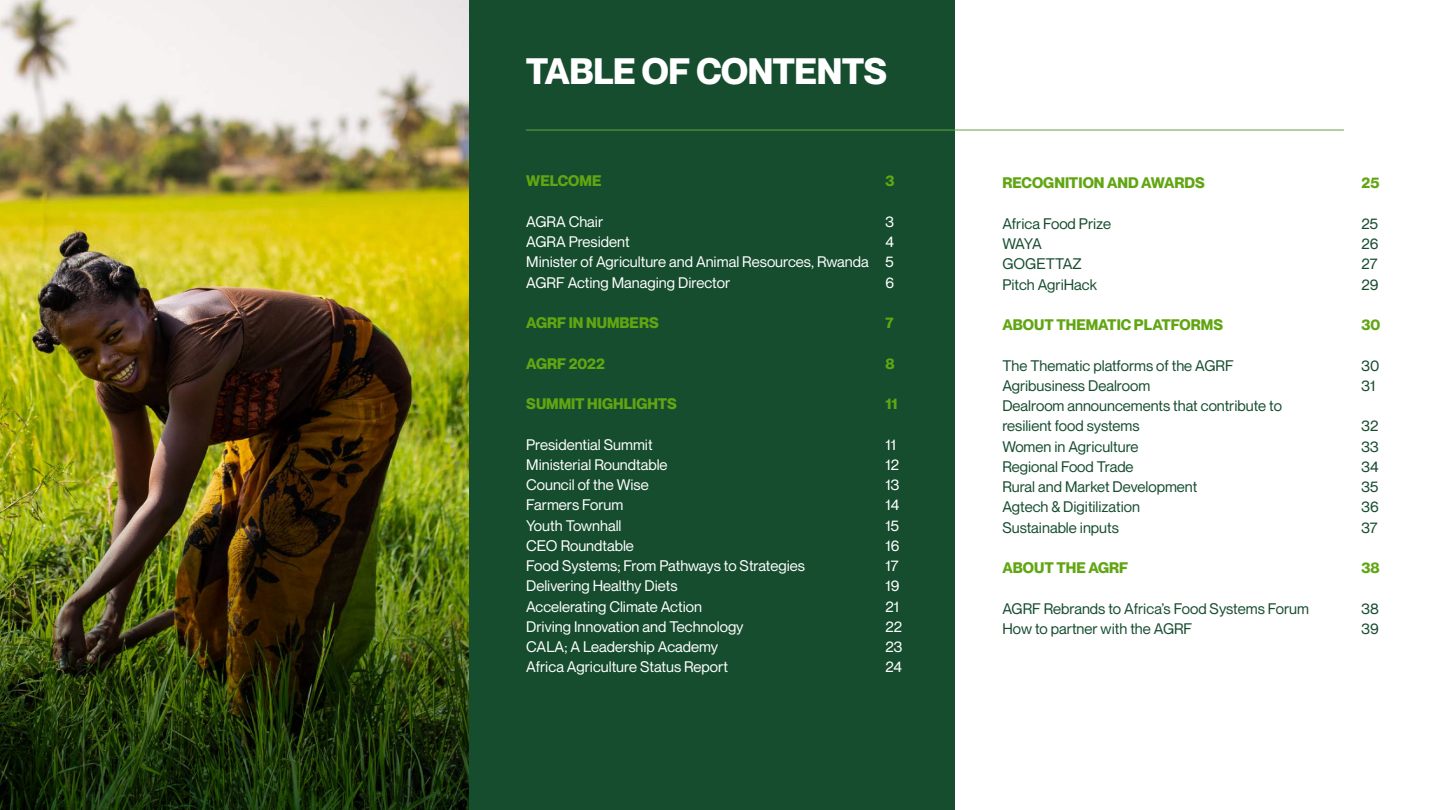
<style>
.page{position:relative;width:1440px;height:810px;background:#fff}
.page>*{position:absolute;margin:0;border:0;box-sizing:border-box;transform-origin:0 0}
.t1{font:700 36px "Neue Montreal";letter-spacing:-.015em;color:#fff}
.t2{font:15px/20.2px "Neue Montreal";color:#fff;text-align:justify}
.t3{font:15px/20.2px "Neue Montreal";color:#164d2f}
.t4{font:700 15px "Neue Montreal";color:#61a612}
</style>
<div class="page">
<img style="left:0;top:0;width:469px;height:373px">
<img style="left:0;top:373px;width:469px;height:437px">
<div style="left:469px;top:0;width:486px;height:810px;background:#164d2f"></div>
<hr style="left:526px;top:130px;width:818px;height:1px;background:#5fa544">
<h1 class="t1" style="left:526px;top:49px;width:363px">TABLE OF CONTENTS</h1>
<p class="t4" style="left:526px;top:172px;width:77px">WELCOME</p>
<p class="t4" style="left:885px;top:172px;width:10px">3</p>
<p class="t2" style="left:526px;top:211px;width:79px">AGRA Chair</p>
<p class="t2" style="left:885px;top:211px;width:10px">3</p>
<p class="t2" style="left:526px;top:232px;width:105px">AGRA President</p>
<p class="t2" style="left:526px;top:232px;width:369px;text-indent:359px">4<br>Minister of Agriculture and Animal Resources, Rwanda 5<br>AGRF Acting Managing Director</p>
<p class="t2" style="left:885px;top:272px;width:10px">6</p>
<p class="t4" style="left:526px;top:314px;width:134px">AGRF IN NUMBERS</p>
<p class="t4" style="left:885px;top:314px;width:10px">7</p>
<p class="t4" style="left:526px;top:354px;width:80px">AGRF 2022</p>
<p class="t4" style="left:885px;top:354px;width:11px">8</p>
<p class="t4" style="left:526px;top:395px;width:152px">SUMMIT HIGHLIGHTS</p>
<p class="t4" style="left:885px;top:395px;width:14px">11</p>
<p class="t2" style="left:526px;top:434px;width:128px">Presidential Summit</p>
<p class="t2" style="left:885px;top:434px;width:12px">11</p>
<p class="t2" style="left:526px;top:454px;width:143px">Ministerial Roundtable</p>
<p class="t2" style="left:885px;top:454px;width:15px">12</p>
<p class="t2" style="left:526px;top:475px;width:124px">Council of the Wise</p>
<p class="t2" style="left:885px;top:475px;width:15px">13</p>
<p class="t2" style="left:526px;top:495px;width:99px">Farmers Forum</p>
<p class="t2" style="left:885px;top:495px;width:15px">14</p>
<p class="t2" style="left:526px;top:515px;width:97px">Youth Townhall</p>
<p class="t2" style="left:885px;top:515px;width:15px">15</p>
<p class="t2" style="left:526px;top:535px;width:109px">CEO Roundtable</p>
<p class="t2" style="left:885px;top:535px;width:15px">16</p>
<p class="t2" style="left:526px;top:556px;width:280px">Food Systems; From Pathways to Strategies</p>
<p class="t2" style="left:885px;top:556px;width:14px">17</p>
<p class="t2" style="left:526px;top:576px;width:153px">Delivering Healthy Diets</p>
<p class="t2" style="left:885px;top:576px;width:15px">19</p>
<p class="t2" style="left:526px;top:596px;width:177px">Accelerating Climate Action</p>
<p class="t2" style="left:885px;top:596px;width:15px">21</p>
<p class="t2" style="left:526px;top:616px;width:219px">Driving Innovation and Technology</p>
<p class="t2" style="left:885px;top:616px;width:18px">22</p>
<p class="t2" style="left:526px;top:637px;width:194px">CALA; A Leadership Academy</p>
<p class="t2" style="left:885px;top:637px;width:18px">23</p>
<p class="t2" style="left:526px;top:657px;width:203px">Africa Agriculture Status Report</p>
<p class="t2" style="left:885px;top:657px;width:18px">24</p>
<p class="t4" style="left:1002px;top:174px;width:204px">RECOGNITION AND AWARDS</p>
<p class="t4" style="left:1362px;top:174px;width:19px">25</p>
<p class="t3" style="left:1002px;top:214px;width:110px">Africa Food Prize</p>
<p class="t3" style="left:1362px;top:214px;width:18px">25</p>
<p class="t3" style="left:1002px;top:234px;width:41px">WAYA</p>
<p class="t3" style="left:1362px;top:234px;width:19px">26</p>
<p class="t3" style="left:1002px;top:254px;width:81px">GOGETTAZ</p>
<p class="t3" style="left:1362px;top:254px;width:18px">27</p>
<p class="t3" style="left:1002px;top:274px;width:96px">Pitch AgriHack</p>
<p class="t3" style="left:1362px;top:274px;width:19px">29</p>
<p class="t4" style="left:1002px;top:316px;width:222px">ABOUT THEMATIC PLATFORMS</p>
<p class="t4" style="left:1362px;top:316px;width:20px">30</p>
<p class="t3" style="left:1002px;top:355px;width:233px">The Thematic platforms of the AGRF</p>
<p class="t3" style="left:1362px;top:355px;width:19px">30</p>
<p class="t3" style="left:1002px;top:376px;width:149px">Agribusiness Dealroom</p>
<p class="t3" style="left:1362px;top:376px;width:15px">31</p>
<p class="t3" style="left:1002px;top:396px;width:281px">Dealroom announcements that contribute to resilient food systems</p>
<p class="t3" style="left:1362px;top:416px;width:18px">32</p>
<p class="t3" style="left:1002px;top:436px;width:138px">Women in Agriculture</p>
<p class="t3" style="left:1362px;top:436px;width:19px">33</p>
<p class="t3" style="left:1002px;top:457px;width:133px">Regional Food Trade</p>
<p class="t3" style="left:1362px;top:457px;width:19px">34</p>
<p class="t3" style="left:1002px;top:477px;width:196px">Rural and Market Development</p>
<p class="t3" style="left:1362px;top:477px;width:18px">35</p>
<p class="t3" style="left:1002px;top:497px;width:139px">Agtech &amp; Digitilization</p>
<p class="t3" style="left:1362px;top:497px;width:19px">36</p>
<p class="t3" style="left:1002px;top:517px;width:118px">Sustainable inputs</p>
<p class="t3" style="left:1362px;top:517px;width:18px">37</p>
<p class="t4" style="left:1002px;top:559px;width:127px">ABOUT THE AGRF</p>
<p class="t4" style="left:1362px;top:559px;width:20px">38</p>
<p class="t3" style="left:1002px;top:598px;width:308px">AGRF Rebrands to Africa’s Food Systems Forum</p>
<p class="t3" style="left:1362px;top:598px;width:19px">38</p>
<p class="t3" style="left:1002px;top:619px;width:191px">How to partner with the AGRF</p>
<p class="t3" style="left:1362px;top:619px;width:19px">39</p>
</div>
